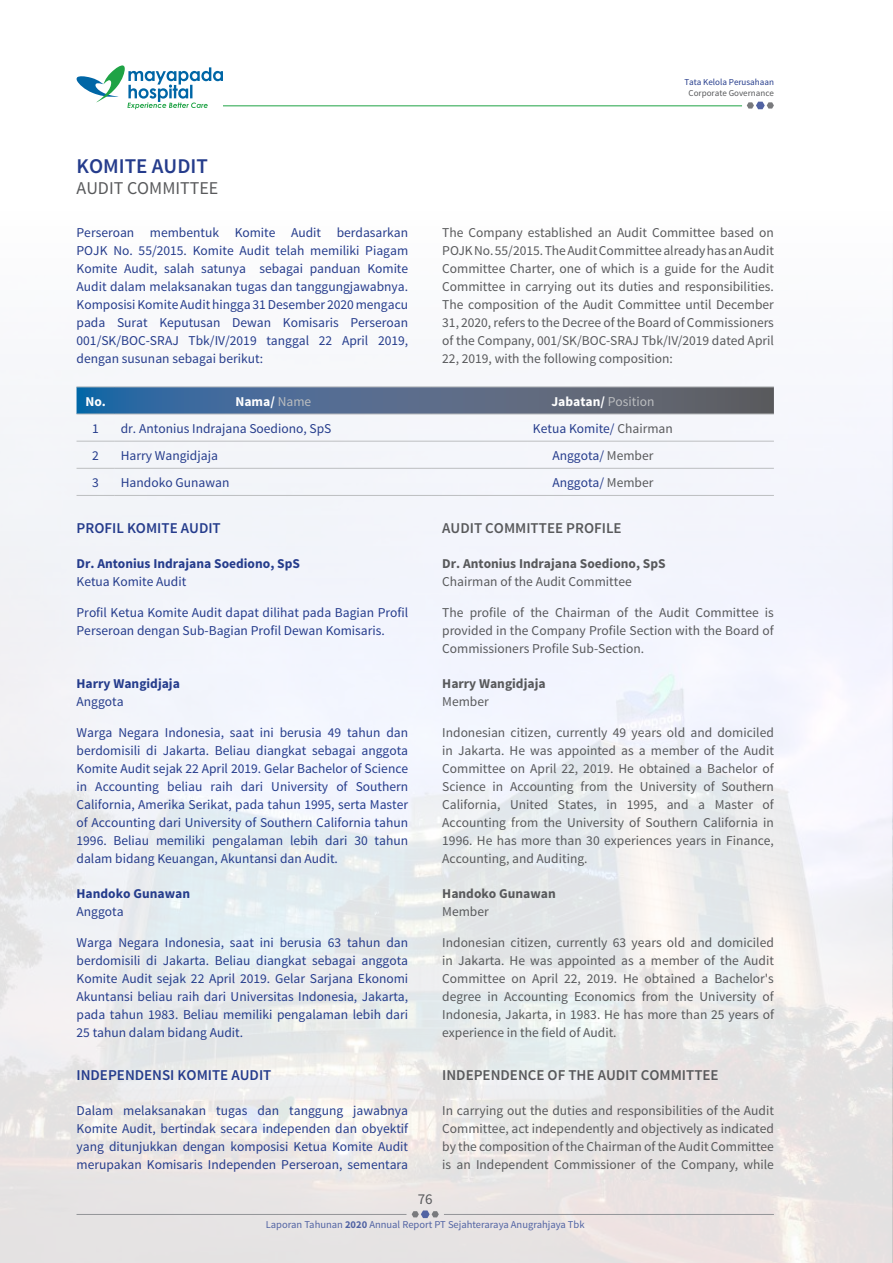
<style>
.page{position:relative;width:893px;height:1263px;background:#fff}
.page>*{position:absolute;margin:0;border:0;box-sizing:border-box;transform-origin:0 0}
.t1{font:600 21px "Source Sans Pro";color:#253c8c}
.t2{font:18px "Source Sans Pro";color:#58595b}
.t3{font:600 15px "Source Sans Pro";color:#58595b}
.t4{font:600 15px "Source Sans Pro";color:#253c8c}
.t5{font:15px "Source Sans Pro";color:#58595b}
.t6{font:13.5px/18px "Source Sans Pro";color:#253c8c;text-align:justify}
.t7{font:13.5px/18px "Source Sans Pro";color:#58595b;text-align:justify}
.t8{font:700 13.5px "Source Sans Pro";color:#253c8c}
.t9{font:700 13.5px "Source Sans Pro";color:#58595b}
.t10{font:700 13.5px "Source Sans Pro";color:#fff}
.t11{font:10.5px "Source Sans Pro";color:#5163a3}
.t12{font:9px "Source Sans Pro";color:#253c8c}
.t13{font:9px "Source Sans Pro";color:#58595b}
.s1{font-weight:400;color:#bcbec0}
.s2{color:#58595b}
.s3{font-weight:700}
</style>
<div class="page">
<svg style="left:76px;top:65px;width:147px;height:44px"></svg>
<hr style="left:223px;top:105px;width:519px;height:1px;background:#1fa345">
<svg style="left:747px;top:102px;width:27px;height:7px"></svg>
<hr style="left:444px;top:1214px;width:330px;height:1px;background:#939598">
<hr style="left:77px;top:1214px;width:329px;height:1px;background:#939598">
<svg style="left:412px;top:1210px;width:27px;height:8px"></svg>
<svg style="left:77px;top:387px;width:697px;height:27px;background:#546b89"></svg>
<hr style="left:77px;top:386px;width:38px;height:1px;background:#bcbec0">
<hr style="left:115px;top:386px;width:317px;height:1px;background:#bcbec0">
<hr style="left:432px;top:386px;width:342px;height:1px;background:#bcbec0">
<hr style="left:77px;top:414px;width:38px;height:1px;background:#bcbec0">
<hr style="left:115px;top:414px;width:317px;height:1px;background:#bcbec0">
<hr style="left:432px;top:414px;width:342px;height:1px;background:#bcbec0">
<hr style="left:77px;top:441px;width:38px;height:1px;background:#bcbec0">
<hr style="left:115px;top:441px;width:317px;height:1px;background:#bcbec0">
<hr style="left:432px;top:441px;width:342px;height:1px;background:#bcbec0">
<hr style="left:77px;top:468px;width:38px;height:1px;background:#bcbec0">
<hr style="left:115px;top:468px;width:317px;height:1px;background:#bcbec0">
<hr style="left:432px;top:468px;width:342px;height:1px;background:#bcbec0">
<hr style="left:77px;top:495px;width:38px;height:1px;background:#bcbec0">
<hr style="left:115px;top:495px;width:317px;height:1px;background:#bcbec0">
<hr style="left:432px;top:495px;width:342px;height:1px;background:#bcbec0">
<p class="t12" style="left:684px;top:76px;width:91px">Tata Kelola Perusahaan</p>
<p class="t13" style="left:689px;top:87px;width:87px">Corporate Governance</p>
<h1 class="t1" style="left:77px;top:153px;width:132px">KOMITE AUDIT</h1>
<h2 class="t2" style="left:77px;top:177px;width:20px">Audit</h2>
<h2 class="t2" style="left:127px;top:177px;width:22px">Committee</h2>
<p class="t6" style="left:77px;top:224px;width:333px">Perseroan membentuk Komite Audit berdasarkan POJK No. 55/2015. Komite Audit telah memiliki Piagam Komite Audit, salah satunya sebagai panduan Komite Audit dalam melaksanakan tugas dan tanggungjawabnya.<br>Komposisi Komite Audit hingga 31 Desember 2020 mengacu pada Surat Keputusan Dewan Komisaris Perseroan 001/SK/BOC-SRAJ Tbk/IV/2019 tanggal 22 April 2019, dengan susunan sebagai berikut:</p>
<p class="t7" style="left:442px;top:224px;width:333px">The Company established an Audit Committee based on POJK No. 55/2015. The Audit Committee already has an Audit Committee Charter, one of which is a guide for the Audit Committee in carrying out its duties and responsibilities.<br>The composition of the Audit Committee until December 31, 2020, refers to the Decree of the Board of Commissioners of the Company, 001/SK/BOC-SRAJ Tbk/IV/2019 dated April 22, 2019, with the following composition:</p>
<p class="t10" style="left:85px;top:392px;width:22px">No.</p>
<p class="t10" style="left:235px;top:392px;width:77px">Nama/ <span class="s1">Name</span></p>
<p class="t10" style="left:551px;top:392px;width:105px">Jabatan/ <span class="s1">Position</span></p>
<p class="t6" style="left:92px;top:419px;width:8px">1</p>
<p class="t6" style="left:121px;top:419px;width:212px">dr. Antonius Indrajana Soediono, SpS</p>
<p class="t6" style="left:533px;top:419px;width:141px">Ketua Komite/ <span class="s2">Chairman</span></p>
<p class="t6" style="left:92px;top:446px;width:8px">2</p>
<p class="t6" style="left:121px;top:446px;width:99px">Harry Wangidjaja</p>
<p class="t6" style="left:552px;top:446px;width:103px">Anggota/ <span class="s2">Member</span></p>
<p class="t6" style="left:92px;top:474px;width:8px">3</p>
<p class="t6" style="left:121px;top:474px;width:110px">Handoko Gunawan</p>
<p class="t6" style="left:552px;top:474px;width:103px">Anggota/ <span class="s2">Member</span></p>
<p class="t4" style="left:77px;top:519px;width:145px">PROFIL KOMITE AUDIT</p>
<p class="t8" style="left:77px;top:555px;width:225px">Dr. Antonius Indrajana Soediono, SpS</p>
<p class="t6" style="left:77px;top:573px;width:111px">Ketua Komite Audit</p>
<p class="t6" style="left:77px;top:604px;width:333px">Profil Ketua Komite Audit dapat dilihat pada Bagian Profil<br>Perseroan dengan Sub-Bagian Profil Dewan Komisaris.</p>
<p class="t3" style="left:442px;top:519px;width:181px">AUDIT COMMITTEE PROFILE</p>
<p class="t9" style="left:442px;top:555px;width:225px">Dr. Antonius Indrajana Soediono, SpS</p>
<p class="t7" style="left:442px;top:573px;width:191px">Chairman of the Audit Committee</p>
<p class="t7" style="left:442px;top:604px;width:333px">The profile of the Chairman of the Audit Committee is provided in the Company Profile Section with the Board of Commissioners Profile Sub-Section.</p>
<p class="t9" style="left:442px;top:675px;width:105px">Harry Wangidjaja</p>
<p class="t7" style="left:442px;top:693px;width:48px">Member</p>
<p class="t7" style="left:442px;top:723px;width:333px">Indonesian citizen, currently 49 years old and domiciled in Jakarta. He was appointed as a member of the Audit Committee on April 22, 2019. He obtained a Bachelor of Science in Accounting from the University of Southern California, United States, in 1995, and a Master of Accounting from the University of Southern California in 1996. He has more than 30 experiences years in Finance, Accounting, and Auditing.</p>
<p class="t9" style="left:442px;top:885px;width:115px">Handoko Gunawan</p>
<p class="t7" style="left:442px;top:902px;width:48px">Member</p>
<p class="t7" style="left:442px;top:933px;width:333px">Indonesian citizen, currently 63 years old and domiciled in Jakarta. He was appointed as a member of the Audit Committee on April 22, 2019. He obtained a Bachelor's degree in Accounting Economics from the University of Indonesia, Jakarta, in 1983. He has more than 25 years of experience in the field of Audit.</p>
<p class="t3" style="left:442px;top:1066px;width:9px">INDE</p>
<p class="t3" style="left:474px;top:1066px;width:19px">PENDEN</p>
<p class="t3" style="left:528px;top:1066px;width:79px">CE OF THE AUDI</p>
<p class="t3" style="left:629px;top:1066px;width:82px">T COMMITTEE</p>
<p class="t7" style="left:442px;top:1102px;width:333px">In carrying out the duties and responsibilities of the Audit Committee, act independently and objectively as indicated by the composition of the Chairman of the Audit Committee is an Independent Commissioner of the Company, while</p>
<p class="t8" style="left:77px;top:675px;width:105px">Harry Wangidjaja</p>
<p class="t6" style="left:77px;top:693px;width:49px">Anggota</p>
<p class="t6" style="left:77px;top:724px;width:333px">Warga Negara Indonesia, saat ini berusia 49 tahun dan berdomisili di Jakarta. Beliau diangkat sebagai anggota Komite Audit sejak 22 April 2019. Gelar Bachelor of Science in Accounting beliau raih dari University of Southern California, Amerika Serikat, pada tahun 1995, serta Master of Accounting dari University of Southern California tahun 1996. Beliau memiliki pengalaman lebih dari 30 tahun dalam bidang Keuangan, Akuntansi dan Audit.</p>
<p class="t8" style="left:77px;top:885px;width:115px">Handoko Gunawan</p>
<p class="t6" style="left:77px;top:902px;width:49px">Anggota</p>
<p class="t6" style="left:77px;top:933px;width:333px">Warga Negara Indonesia, saat ini berusia 63 tahun dan berdomisili di Jakarta. Beliau diangkat sebagai anggota Komite Audit sejak 22 April 2019. Gelar Sarjana Ekonomi Akuntansi beliau raih dari Universitas Indonesia, Jakarta, pada tahun 1983. Beliau memiliki pengalaman lebih dari 25 tahun dalam bidang Audit.</p>
<p class="t4" style="left:77px;top:1066px;width:9px">INDE</p>
<p class="t4" style="left:108px;top:1066px;width:18px">PENDENSI</p>
<p class="t4" style="left:178px;top:1066px;width:63px">KOMITE AUDI</p>
<p class="t4" style="left:263px;top:1066px;width:10px">T</p>
<p class="t6" style="left:77px;top:1102px;width:333px">Dalam melaksanakan tugas dan tanggung jawabnya Komite Audit, bertindak secara independen dan obyektif yang ditunjukkan dengan komposisi Ketua Komite Audit merupakan Komisaris Independen Perseroan, sementara</p>
<p class="t5" style="left:418px;top:1190px;width:16px">76</p>
<p class="t11" style="left:266px;top:1218px;width:320px">Laporan Tahunan <span class="s3">2020</span> Annual Report PT Sejahteraraya Anugrahjaya Tbk</p>
</div>
